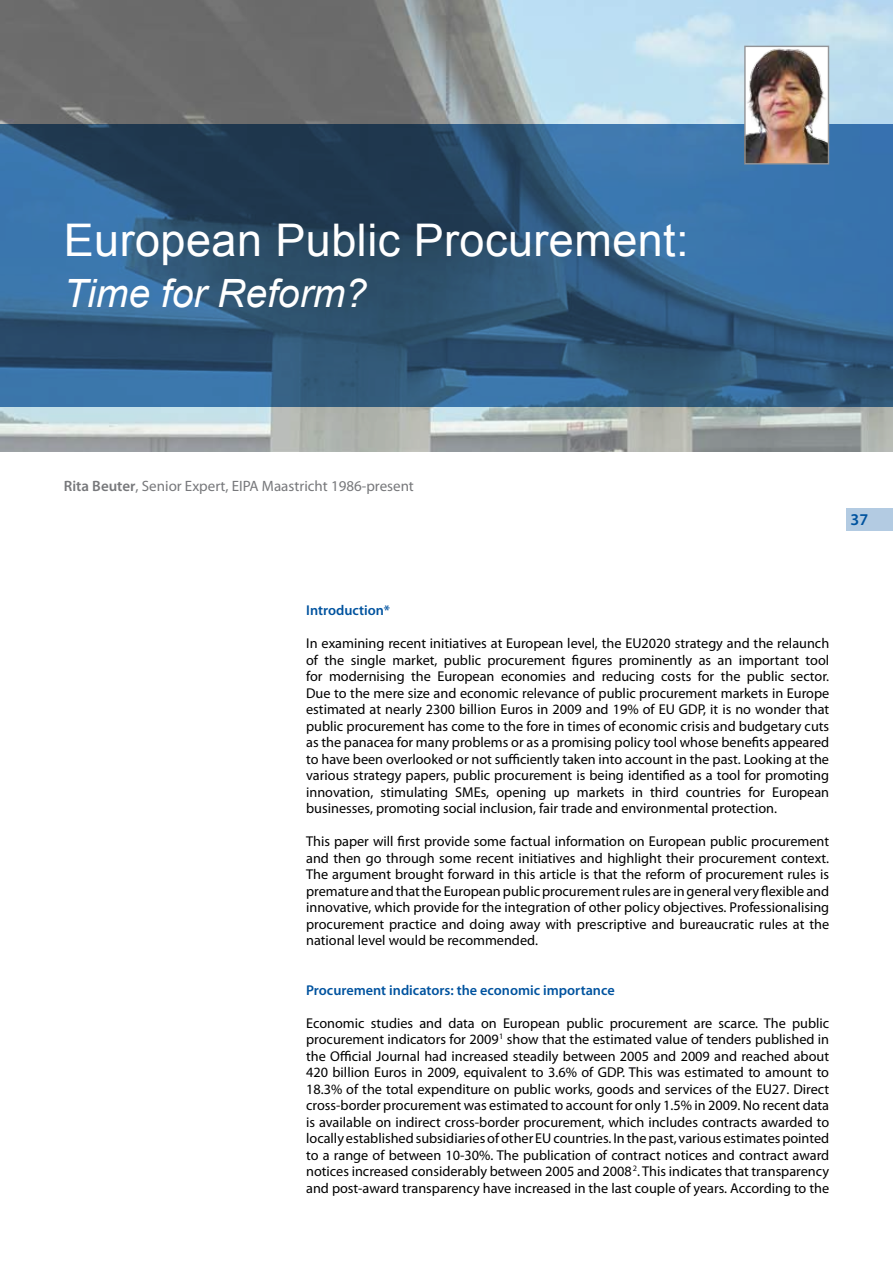
<style>
.page{position:relative;width:893px;height:1263px;background:#fff}
.page>*{position:absolute;margin:0;border:0;box-sizing:border-box;transform-origin:0 0}
.t1{font:45px "Arial";letter-spacing:.01em;color:#fff}
.t2{font:italic 39px "Arial";color:#fff}
.t3{font:600 16.5px "Myriad Pro";color:#00539f}
.t4{font:15px "Myriad Pro";color:#77787b}
.t5{font:14.25px/16.5px "Myriad Pro";color:#000;text-align:justify}
.t6{font:600 14.25px "Myriad Pro";color:#00539f}
.s1{font-weight:600}
</style>
<div class="page">
<div style="left:847px;top:508px;width:46px;height:23px;background:#b3cbe2"></div>
<img style="left:0;top:0;width:893px;height:451px">
<svg style="left:1px;top:124px;width:892px;height:282px;background:#305b81"></svg>
<img style="left:746px;top:48px;width:81px;height:114px">
<div style="left:744px;top:46px;width:85px;height:118px;border:1px solid #939598"></div>
<h1 class="t1" style="left:64px;top:211px;width:626px">European Public Procurement:</h1>
<h2 class="t2" style="left:64px;top:268px;width:305px">Time for Reform?</h2>
<p class="t4" style="left:64px;top:478px;width:352px"><span class="s1">Rita Beuter</span>, Senior Expert, EIPA Maastricht 1986-present</p>
<p class="t3" style="left:851px;top:509px;width:19px">37</p>
<p class="t6" style="left:306px;top:601px;width:85px">Introduction*</p>
<p class="t5" style="left:306px;top:635px;width:525px">In examining recent initiatives at European level, the EU2020 strategy and the relaunch of the single market, public procurement figures prominently as an important tool for modernising the European economies and reducing costs for the public sector.<br>Due to the mere size and economic relevance of public procurement markets in Europe estimated at nearly 2300 billion Euros in 2009 and 19% of EU GDP, it is no wonder that public procurement has come to the fore in times of economic crisis and budgetary cuts as the panacea for many problems or as a promising policy tool whose benefits appeared to have been overlooked or not sufficiently taken into account in the past. Looking at the various strategy papers, public procurement is being identified as a tool for promoting innovation, stimulating SMEs, opening up markets in third countries for European businesses, promoting social inclusion, fair trade and environmental protection.</p>
<p class="t5" style="left:306px;top:833px;width:525px">This paper will first provide some factual information on European public procurement and then go through some recent initiatives and highlight their procurement context.<br>The argument brought forward in this article is that the reform of procurement rules is premature and that the European public procurement rules are in general very flexible and innovative, which provide for the integration of other policy objectives. Professionalising procurement practice and doing away with prescriptive and bureaucratic rules at the national level would be recommended.</p>
<p class="t6" style="left:306px;top:981px;width:310px">Procurement indicators: the economic importance</p>
<p class="t5" style="left:306px;top:1015px;width:525px">Economic studies and data on European public procurement are scarce. The public procurement indicators for 2009<sup>1</sup> show that the estimated value of tenders published in the Official Journal had increased steadily between 2005 and 2009 and reached about 420 billion Euros in 2009, equivalent to 3.6% of GDP. This was estimated to amount to 18.3% of the total expenditure on public works, goods and services of the EU27. Direct cross-border procurement was estimated to account for only 1.5% in 2009. No recent data is available on indirect cross-border procurement, which includes contracts awarded to locally established subsidiaries of other EU countries. In the past, various estimates pointed to a range of between 10-30%. The publication of contract notices and contract award notices increased considerably between 2005 and 2008<sup>2</sup>. This indicates that transparency and post-award transparency have increased in the last couple of years. According to the</p>
</div>
